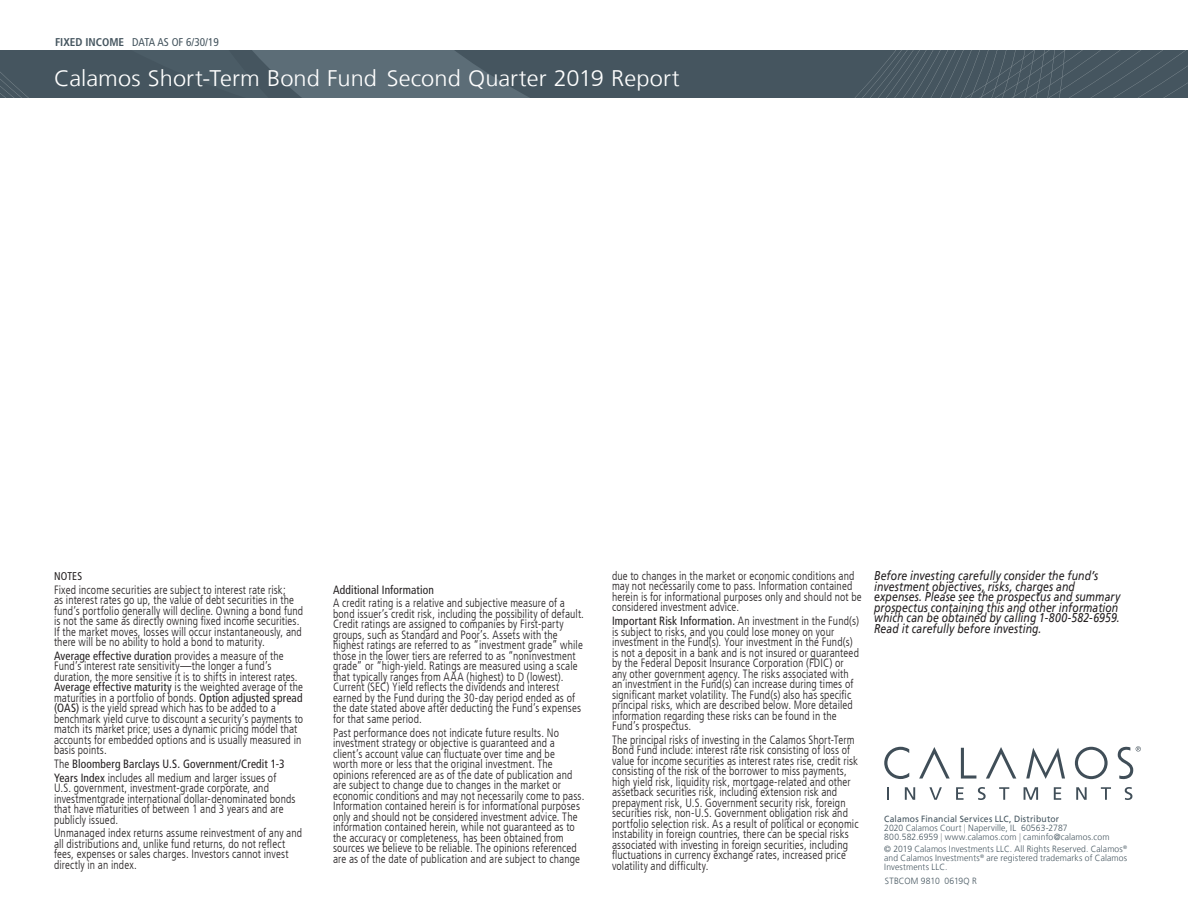
<style>
.page{position:relative;width:1188px;height:918px;background:#fff}
.page>*{position:absolute;margin:0;border:0;box-sizing:border-box;transform-origin:0 0}
.t1{font:300 22.5px "Frutiger LT";letter-spacing:.005em;color:#fff;scale:1.05 1}
.t2{font:italic 12.75px/10.5px "Frutiger LT";letter-spacing:.01em;color:#231f20;scale:.82 1}
.t3{font:300 condensed 12px/10.5px "Frutiger LT";letter-spacing:.01em;color:#231f20;scale:.95 1}
.t4{font:condensed 12px/13.8px "Frutiger LT";letter-spacing:.015em;color:#231f20;scale:.95 1}
.t5{font:condensed 11.25px "Frutiger LT";color:#45555f}
.t6{font:condensed 11.25px "Frutiger LT";letter-spacing:.02em;color:#231f20;scale:.95 1}
.t7{font:300 9px/9px "Frutiger LT";letter-spacing:.015em;color:#45555f;scale:.95 1}
.s1{font-weight:700}
.s2{font-weight:400}
.s3{font-weight:300}
.s4{color:#959ca1}
</style>
<div class="page">
<svg style="left:0;top:51px;width:1188px;height:47px;background:#4a5a64"></svg>
<svg style="left:961px;top:748px;width:15px;height:31px"></svg>
<svg style="left:1026px;top:748px;width:39px;height:31px"></svg>
<svg style="left:1075px;top:747px;width:33px;height:32px"></svg>
<svg style="left:919px;top:747px;width:31px;height:32px"></svg>
<svg style="left:986px;top:747px;width:30px;height:32px"></svg>
<svg style="left:884px;top:747px;width:25px;height:32px"></svg>
<svg style="left:1118px;top:746px;width:23px;height:34px"></svg>
<svg style="left:887px;top:787px;width:2px;height:13px"></svg>
<svg style="left:905px;top:787px;width:10px;height:13px"></svg>
<svg style="left:929px;top:787px;width:13px;height:13px"></svg>
<svg style="left:956px;top:787px;width:8px;height:13px"></svg>
<svg style="left:978px;top:787px;width:8px;height:13px"></svg>
<svg style="left:999px;top:787px;width:10px;height:13px"></svg>
<svg style="left:1024px;top:787px;width:14px;height:13px"></svg>
<svg style="left:1054px;top:787px;width:7px;height:13px"></svg>
<svg style="left:1076px;top:787px;width:11px;height:13px"></svg>
<svg style="left:1101px;top:787px;width:10px;height:13px"></svg>
<svg style="left:1125px;top:787px;width:7px;height:13px"></svg>
<p class="t5" style="left:55px;top:35px;width:165px"><span class="s1">FIXED INCOME</span> DATA AS OF 6/30/19</p>
<h1 class="t1" style="left:54px;top:66px;width:597px">Calamos Short-Term Bond Fund Second Quarter 2019 Report</h1>
<p class="t6" style="left:54px;top:569px;width:31px">NOTES</p>
<p class="t3" style="left:54px;top:584px;width:264px">Fixed income securities are subject to interest rate risk;<br>as interest rates go up, the value of debt securities in the fund’s portfolio generally will decline. Owning a bond fund is not the same as directly owning fixed income securities.<br>If the market moves, losses will occur instantaneously, and there will be no ability to hold a bond to maturity.</p>
<p class="t3" style="left:54px;top:651px;width:264px"><span class="s2">Average effective duration</span> provides a measure of the Fund’s interest rate sensitivity—the longer a fund’s duration, the more sensitive it is to shifts in interest rates.<br><span class="s2">Average effective maturity</span> is the weighted average of the maturities in a portfolio of bonds. <span class="s2">Option adjusted spread (OAS)</span> is the yield spread which has to be added to a benchmark yield curve to discount a security’s payments to match its market price; uses a dynamic pricing model that accounts for embedded options and is usually measured in basis points.</p>
<p class="t4" style="left:54px;top:757px;width:244px"><span class="s3">The</span> Bloomberg Barclays U.S. Government/Credit 1-3<br>Years Index <span class="s3">includes all medium and larger issues of</span></p>
<p class="t3" style="left:54px;top:783px;width:256px">U.S. government, investment-grade corporate, and investmentgrade international dollar-denominated bonds that have maturities of between 1 and 3 years and are publicly issued.</p>
<p class="t3" style="left:54px;top:828px;width:263px">Unmanaged index returns assume reinvestment of any and all distributions and, unlike fund returns, do not reflect fees, expenses or sales charges. Investors cannot invest directly in an index.</p>
<p class="t4" style="left:333px;top:583px;width:108px">Additional Information</p>
<p class="t3" style="left:333px;top:598px;width:266px">A credit rating is a relative and subjective measure of a bond issuer’s credit risk, including the possibility of default.<br>Credit ratings are assigned to companies by First-party groups, such as Standard and Poor’s. Assets with the highest ratings are referred to as “investment grade” while those in the lower tiers are referred to as “noninvestment grade” or “high-yield. Ratings are measured using a scale that typically ranges from AAA (highest) to D (lowest).<br>Current (SEC) Yield reflects the dividends and interest earned by the Fund during the 30-day period ended as of the date stated above after deducting the Fund’s expenses for that same period.</p>
<p class="t3" style="left:333px;top:727px;width:266px">Past performance does not indicate future results. No investment strategy or objective is guaranteed and a client’s account value can fluctuate over time and be<br>worth more or less that the original investment. The opinions referenced are as of the date of publication and are subject to change due to changes in the market or economic conditions and may not necessarily come to pass.<br>Information contained herein is for informational purposes only and should not be considered investment advice. The information contained herein, while not guaranteed as to the accuracy or completeness, has been obtained from sources we believe to be reliable. The opinions referenced are as of the date of publication and are subject to change</p>
<p class="t3" style="left:612px;top:571px;width:264px">due to changes in the market or economic conditions and may not necessarily come to pass. Information contained herein is for informational purposes only and should not be considered investment advice.</p>
<p class="t3" style="left:612px;top:616px;width:262px"><span class="s2">Important Risk Information.</span> An investment in the Fund(s) is subject to risks, and you could lose money on your investment in the Fund(s). Your investment in the Fund(s) is not a deposit in a bank and is not insured or guaranteed by the Federal Deposit Insurance Corporation (FDIC) or any other government agency. The risks associated with an investment in the Fund(s) can increase during times of significant market volatility. The Fund(s) also has specific principal risks, which are described below. More detailed information regarding these risks can be found in the Fund’s prospectus.</p>
<p class="t3" style="left:612px;top:735px;width:261px">The principal risks of investing in the Calamos Short-Term Bond Fund include: interest rate risk consisting of loss of value for income securities as interest rates rise, credit risk consisting of the risk of the borrower to miss payments, high yield risk, liquidity risk, mortgage-related and other assetback securities risk, including extension risk and prepayment risk, U.S. Government security risk, foreign securities risk, non-U.S. Government obligation risk and portfolio selection risk. As a result of political or economic instability in foreign countries, there can be special risks associated with investing in foreign securities, including fluctuations in currency exchange rates, increased price volatility and difficulty.</p>
<p class="t2" style="left:874px;top:571px;width:302px">Before investing carefully consider the fund’s investment objectives, risks, charges and expenses. Please see the prospectus and summary prospectus containing this and other information which can be obtained by calling 1-800-582-6959.<br>Read it carefully before investing.</p>
<p class="t7" style="left:884px;top:814px;width:239px"><span class="s2">Calamos Financial Services LLC, Distributor<br></span>2020 Calamos Court <span class="s4">|</span> Naperville, IL 60563-2787<br>800.582.6959 <span class="s4">|</span> www.calamos.com <span class="s4">|</span> caminfo@calamos.com</p>
<p class="t7" style="left:884px;top:845px;width:257px;text-align:justify">© 2019 Calamos Investments LLC. All Rights Reserved. Calamos<sup>® </sup>and Calamos Investments<sup>®</sup> are registered trademarks of Calamos Investments LLC.</p>
<p class="t7" style="left:885px;top:877px;width:98px">STBCOM 9810 0619Q R</p>
</div>
